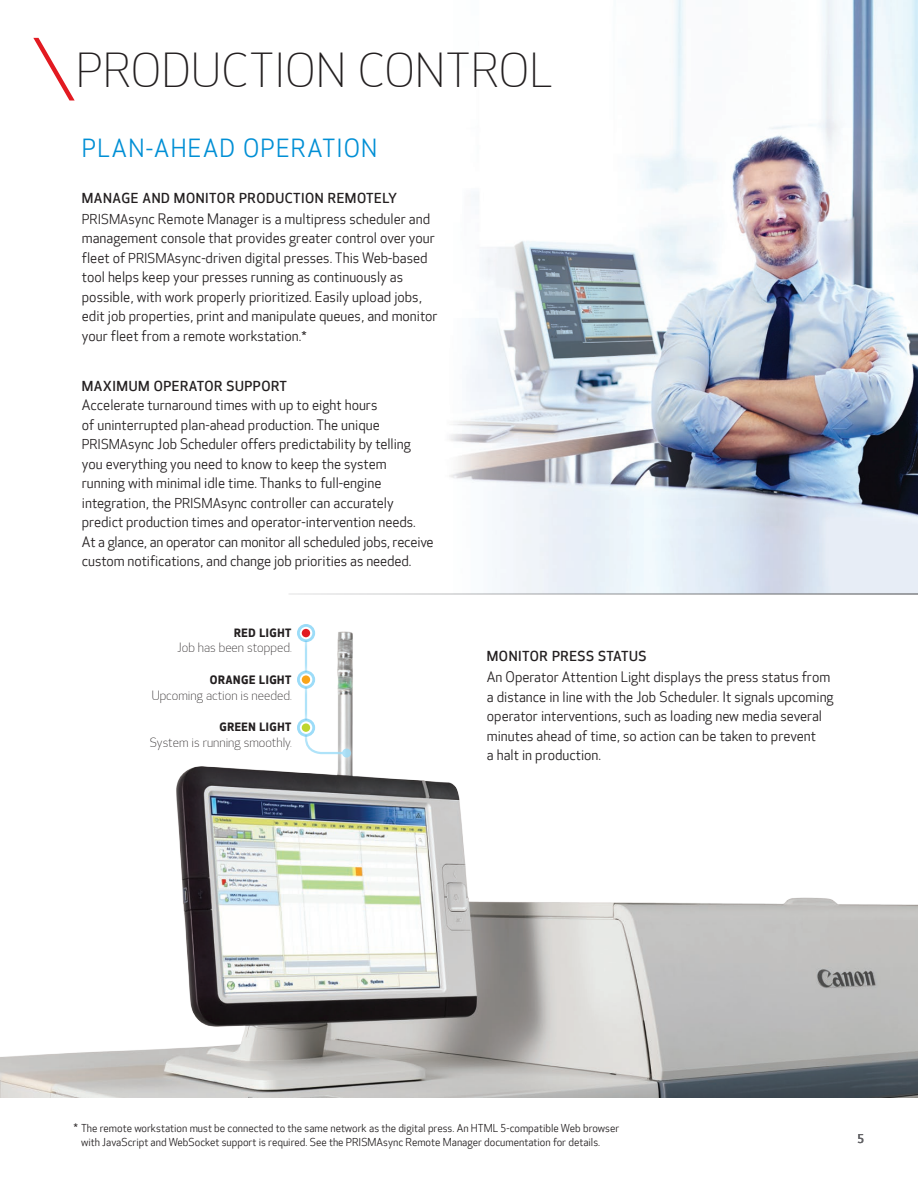
<style>
.page{position:relative;width:918px;height:1188px;background:#fff}
.page>*{position:absolute;margin:0;border:0;box-sizing:border-box;transform-origin:0 0}
.t1{font:300 45px "Optic Sans 101";letter-spacing:.025em;color:#231f20}
.t2{font:24px "Optic Sans 201";letter-spacing:.055em;color:#008fd5}
.t3{font:13.8px/19.5px "Optic Sans 201";color:#231f20}
.t4{font:500 13.5px "Optic Sans 301";letter-spacing:.04em;color:#231f20}
.t5{font:300 12.3px "Optic Sans 101";color:#231f20}
.t6{font:500 12px "Optic Sans 301";color:#636366}
.t7{font:700 11.4px "Optic Sans 401";letter-spacing:.05em;color:#231f20}
.t8{font:700 11.25px "Optic Sans 401";letter-spacing:.05em;color:#231f20}
.t9{font:10.5px/13.5px "Optic Sans 201";color:#231f20}
.s1{font-size:13.2px}
.s2{font-family:"Arial"}
.s3{font-family:"Arial";font-size:12px}
</style>
<div class="page">
<img style="left:449px;top:0;width:469px;height:593px">
<img style="left:0;top:766px;width:918px;height:332px">
<hr style="left:289px;top:593px;width:629px;height:2px;background:#808285">
<svg style="left:33px;top:38px;width:42px;height:62px"></svg>
<div style="left:296px;top:618px;width:63px;height:148px;background:#fff;opacity:.85"></div>
<svg style="left:304px;top:623px;width:45px;height:132px"></svg>
<svg style="left:342px;top:749px;width:9px;height:9px"></svg>
<div style="left:289px;top:711px;width:34px;height:34px;background:#fff"></div>
<svg style="left:298px;top:720px;width:16px;height:15px"></svg>
<div style="left:297px;top:719px;width:18px;height:18px;border:3px solid #9cdcf8;border-radius:50%"></div>
<div style="left:302px;top:723px;width:8px;height:9px;background:#bed630;border-radius:50%"></div>
<div style="left:289px;top:663px;width:34px;height:34px;background:#fff"></div>
<svg style="left:298px;top:672px;width:16px;height:15px"></svg>
<div style="left:297px;top:671px;width:18px;height:18px;border:3px solid #9cdcf8;border-radius:50%"></div>
<div style="left:302px;top:675px;width:8px;height:9px;background:#f9a51b;border-radius:50%"></div>
<div style="left:289px;top:616px;width:34px;height:34px;background:#fff"></div>
<svg style="left:298px;top:625px;width:16px;height:16px"></svg>
<div style="left:297px;top:624px;width:18px;height:18px;border:3px solid #9cdcf8;border-radius:50%"></div>
<div style="left:302px;top:629px;width:8px;height:8px;background:#e21a21;border-radius:50%"></div>
<h1 class="t1" style="left:77px;top:46px;width:477px">PRODUCTION CONTROL</h1>
<h2 class="t2" style="left:82px;top:135px;width:297px">PLAN-AHEAD OPERATION</h2>
<p class="t4" style="left:82px;top:190px;width:317px">MANAGE AND MONITOR PRODUCTION REMOTELY</p>
<p class="t3" style="left:82px;top:210px;width:357px"><span class="s1">PRISMA</span>sync Remote Manager is a multipress scheduler and management console that provides greater control over your fleet of <span class="s1">PRISMA</span>sync-driven digital presses. This Web-based tool helps keep your presses running as continuously as possible , with work properly prioritized. Easily upload jobs , edit job properties , print and manipulate queues , and monitor your fleet from a remote workstation.<span class="s2">*</span></p>
<p class="t4" style="left:82px;top:378px;width:207px">MAXIMUM OPERATOR SUPPORT</p>
<p class="t3" style="left:82px;top:396px;width:353px">Accelerate turnaround times with up to eight hours<br>of uninterrupted plan-ahead production. The unique <span class="s1">PRISMA</span>sync Job Scheduler offers predictability by telling you everything you need to know to keep the system<br>running with minimal idle time. Thanks to full-engine integration , the <span class="s1">PRISMA</span>sync controller can accurately predict production times and operator-intervention needs.<br>At a glance , an operator can monitor all scheduled jobs , receive custom notifications , and change job priorities as needed.</p>
<p class="t8" style="left:234px;top:626px;width:59px">RED LIGHT</p>
<p class="t5" style="left:177px;top:641px;width:116px">Job has been stopped.</p>
<p class="t7" style="left:210px;top:673px;width:83px">ORANGE LIGHT</p>
<p class="t5" style="left:152px;top:689px;width:142px">Upcoming action is needed.</p>
<p class="t8" style="left:220px;top:720px;width:73px">GREEN LIGHT</p>
<p class="t5" style="left:150px;top:735px;width:144px">System is running smoothly.</p>
<p class="t4" style="left:487px;top:649px;width:161px">MONITOR PRESS STATUS</p>
<p class="t3" style="left:487px;top:668px;width:348px">An Operator Attention Light displays the press status from a distance in line with the Job Scheduler. It signals upcoming operator interventions , such as loading new media several minutes ahead of time , so action can be taken to prevent<br>a halt in production.</p>
<p class="t9" style="left:81px;top:1122px;width:540px;text-indent:-8px"><span class="s3">*</span> The remote workstation must be connected to the same network as the digital press. An HTML 5-compatible Web browser with JavaScript and WebSocket support is required. See the PRISMAsync Remote Manager documentation for details.</p>
<p class="t6" style="left:857px;top:1132px;width:8px">5</p>
</div>
